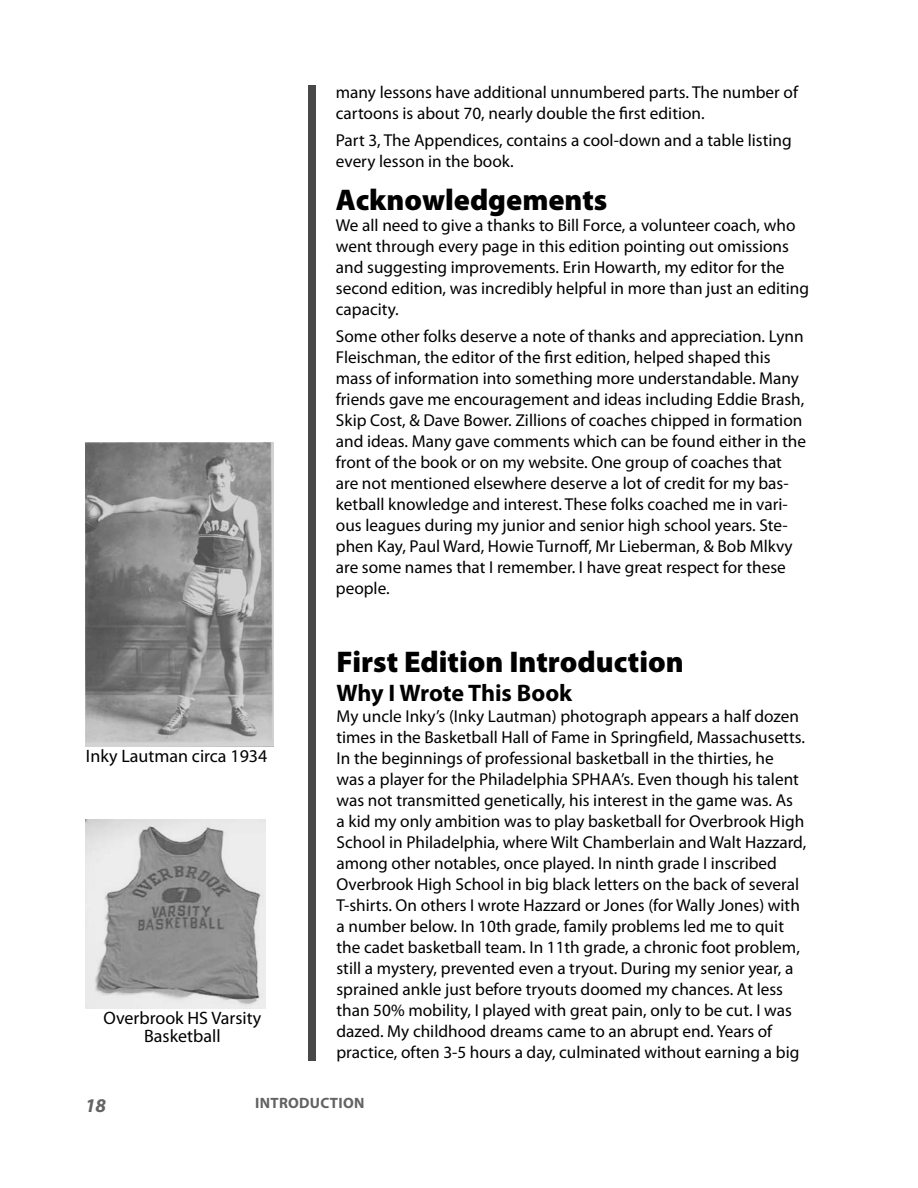
<style>
.page{position:relative;width:918px;height:1188px;background:#fff}
.page>*{position:absolute;margin:0;border:0;box-sizing:border-box;transform-origin:0 0}
.brief1_PART{font:900 30px "Myriad Pro";color:#000}
.t1{font:700 24px "Myriad Pro";letter-spacing:-.005em;color:#000}
.zPage_even{font:italic 700 19.5px "Myriad Pro";color:#636363}
.amr12{font:18px/18px "Myriad Pro";color:#000;text-align:center}
.bodychapter{font:17.25px/21px "Myriad Pro";color:#000}
.zfooter_even{font:700 15px "Myriad Pro";letter-spacing:.02em;color:#636363}
</style>
<div class="page">
<div style="left:308px;top:85px;width:7px;height:975px;background:#484848"></div>
<img style="left:85px;top:442px;width:189px;height:304px">
<img style="left:85px;top:820px;width:180px;height:188px">
<p class="amr12" style="left:86px;top:747px;width:183px">Inky Lautman circa 1934</p>
<p class="amr12" style="left:103px;top:1009px;width:159px">Overbrook HS Varsity<br>Basketball</p>
<p class="bodychapter" style="left:336px;top:82px;width:464px">many lessons have additional unnumbered parts. The number of cartoons is about 70, nearly double the first edition.</p>
<p class="bodychapter" style="left:336px;top:130px;width:457px">Part 3, The Appendices, contains a cool-down and a table listing every lesson in the book.</p>
<p class="brief1_PART" style="left:336px;top:183px;width:273px">Acknowledgements</p>
<p class="bodychapter" style="left:336px;top:215px;width:475px">We all need to give a thanks to Bill Force, a volunteer coach, who went through every page in this edition pointing out omissions and suggesting improvements. Erin Howarth, my editor for the second edition, was incredibly helpful in more than just an editing capacity.</p>
<p class="bodychapter" style="left:336px;top:326px;width:472px">Some other folks deserve a note of thanks and appreciation. Lynn Fleischman, the editor of the first edition, helped shaped this mass of information into something more understandable. Many friends gave me encouragement and ideas including Eddie Brash, Skip Cost, &amp; Dave Bower. Zillions of coaches chipped in formation and ideas. Many gave comments which can be found either in the front of the book or on my website. One group of coaches that are not mentioned elsewhere deserve a lot of credit for my bas&shy;ketball knowledge and interest. These folks coached me in vari&shy;ous leagues during my junior and senior high school years. Ste&shy;phen Kay, Paul Ward, Howie Turnoff, Mr Lieberman, &amp; Bob Mlkvy are some names that I remember. I have great respect for these people.</p>
<p class="brief1_PART" style="left:337px;top:644px;width:349px">First Edition Introduction</p>
<p class="t1" style="left:337px;top:679px;width:237px">Why I Wrote This Book</p>
<p class="bodychapter" style="left:337px;top:706px;width:471px">My uncle Inky’s (Inky Lautman) photograph appears a half dozen times in the Basketball Hall of Fame in Springfield, Massachusetts.<br>In the beginnings of professional basketball in the thirties, he<br>was a player for the Philadelphia SPHAA’s. Even though his talent was not transmitted genetically, his interest in the game was. As<br>a kid my only ambition was to play basketball for Overbrook High School in Philadelphia, where Wilt Chamberlain and Walt Hazzard, among other notables, once played. In ninth grade I inscribed Overbrook High School in big black letters on the back of several T-shirts. On others I wrote Hazzard or Jones (for Wally Jones) with a number below. In 10th grade, family problems led me to quit the cadet basketball team. In 11th grade, a chronic foot problem, still a mystery, prevented even a tryout. During my senior year, a sprained ankle just before tryouts doomed my chances. At less than 50% mobility, I played with great pain, only to be cut. I was dazed. My childhood dreams came to an abrupt end. Years of practice, often 3-5 hours a day, culminated without earning a big</p>
<p class="zPage_even" style="left:85px;top:1094px;width:23px">18</p>
<p class="zfooter_even" style="left:255px;top:1095px;width:111px">INTRODUCTION</p>
</div>
